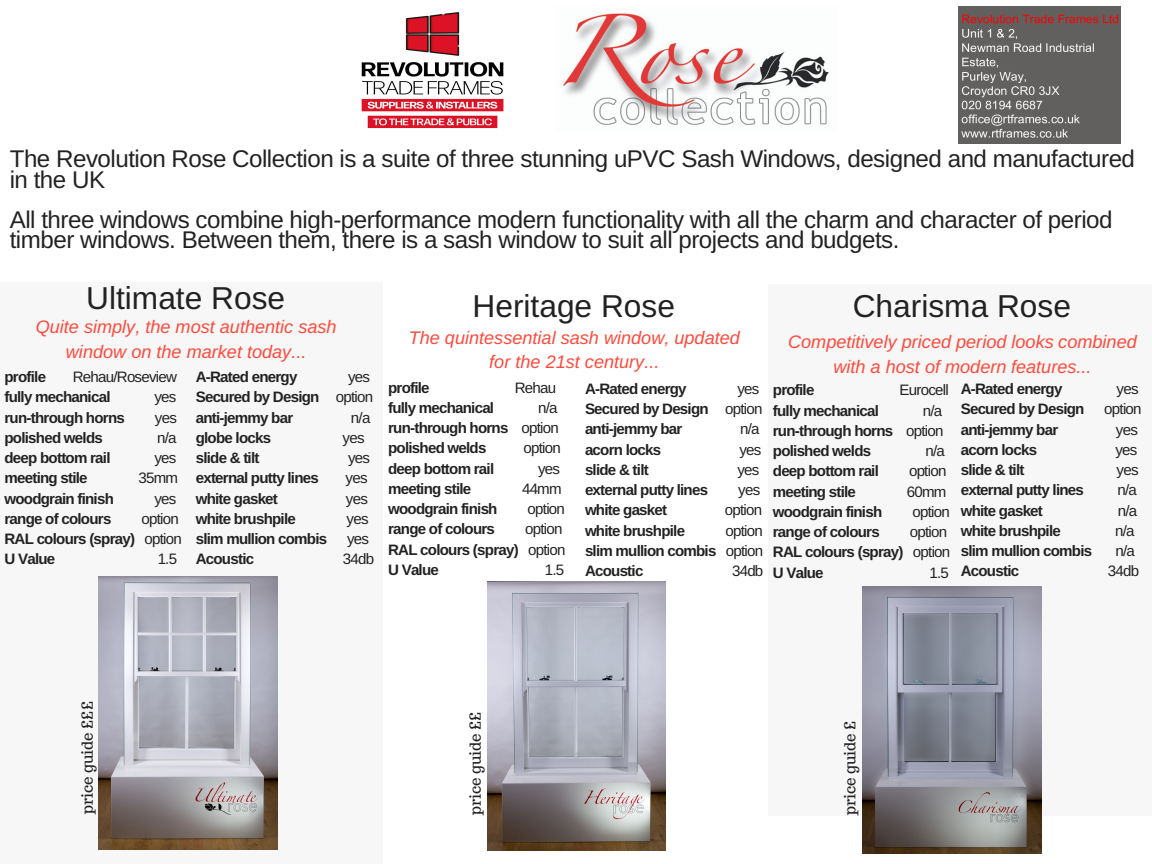
<style>
.page{position:relative;width:1152px;height:864px;background:#fff}
.page>*{position:absolute;margin:0;border:0;box-sizing:border-box;transform-origin:0 0}
.t1{font:31.65px "Arimo";color:#222}
.t2{font:24.15px/20.2px "Arimo";letter-spacing:-.02em;color:#222}
.t3{font:italic 18.15px/24.8px "Arimo";color:#ff493b;text-align:center}
.t4{font:700 15.15px/20.2px "Arimo";letter-spacing:-.05em;color:#222}
.t5{font:15.15px "Arimo";letter-spacing:-.05em;color:#222}
.t6{font:15.15px "Trocchi";color:#222}
.s1{font-weight:400}
</style>
<div class="page">
<div style="left:0;top:282px;width:382px;height:582px;background:#f7f7f7"></div>
<img style="left:563px;top:13px;width:266px;height:112px">
<div style="left:768px;top:284px;width:384px;height:532px;background:#f7f7f7"></div>
<img style="left:99px;top:577px;width:179px;height:272px">
<img style="left:487px;top:581px;width:179px;height:269px">
<img style="left:863px;top:586px;width:179px;height:267px">
<img style="left:361px;top:12px;width:143px;height:117px">
<img style="left:959px;top:6px;width:161px;height:137px">
<h2 class="t2" style="left:10px;top:149px;width:1127px">The Revolution Rose Collection is a suite of three stunning uPVC Sash Windows, designed and manufactured in the UK</h2>
<h2 class="t2" style="left:10px;top:210px;width:1104px">All three windows combine high-performance modern functionality with all the charm and character of period timber windows. Between them, there is a sash window to suit all projects and budgets.</h2>
<h1 class="t1" style="left:86px;top:280px;width:201px">Ultimate Rose</h1>
<h1 class="t1" style="left:473px;top:289px;width:204px">Heritage Rose</h1>
<h1 class="t1" style="left:853px;top:288px;width:220px">Charisma Rose</h1>
<p class="t3" style="left:36px;top:314px;width:302px">Quite simply, the most authentic sash window on the market today...</p>
<p class="t3" style="left:409px;top:325px;width:333px">The quintessential sash window, updated for the 21st century...</p>
<p class="t3" style="left:788px;top:329px;width:350px">Competitively priced period looks combined with a host of modern features...</p>
<p class="t4" style="left:4px;top:367px;width:43px">profile</p>
<p class="t5" style="left:73px;top:368px;width:106px">Rehau/Roseview</p>
<p class="t4" style="left:4px;top:387px;width:108px">fully mechanical</p>
<p class="t5" style="left:154px;top:389px;width:23px">yes</p>
<p class="t4" style="left:4px;top:407px;width:122px">run-through horns</p>
<p class="t5" style="left:155px;top:409px;width:23px">yes</p>
<p class="t4" style="left:4px;top:427px;width:100px">polished welds</p>
<p class="t5" style="left:157px;top:429px;width:21px">n/a</p>
<p class="t4" style="left:4px;top:448px;width:108px">deep bottom rail</p>
<p class="t5" style="left:154px;top:449px;width:23px">yes</p>
<p class="t4" style="left:4px;top:468px;width:85px">meeting stile</p>
<p class="t5" style="left:138px;top:470px;width:41px">35mm</p>
<p class="t4" style="left:4px;top:488px;width:111px">woodgrain finish</p>
<p class="t5" style="left:154px;top:490px;width:23px">yes</p>
<p class="t4" style="left:4px;top:508px;width:108px">range of colours</p>
<p class="t4" style="left:196px;top:367px;width:103px">A-Rated energy</p>
<p class="t4" style="left:196px;top:367px;width:179px;text-indent:152px"><span class="s1">yes<br></span>Secured by Design <span class="s1">option </span>anti-jemmy bar</p>
<p class="t4" style="left:388px;top:377px;width:43px">profile</p>
<p class="t5" style="left:515px;top:379px;width:43px">Rehau</p>
<p class="t4" style="left:388px;top:397px;width:108px">fully mechanical</p>
<p class="t4" style="left:585px;top:378px;width:103px">A-Rated energy</p>
<p class="t4" style="left:961px;top:379px;width:103px">A-Rated energy</p>
<p class="t5" style="left:1117px;top:380px;width:23px">yes</p>
<p class="t4" style="left:961px;top:399px;width:125px">Secured by Design</p>
<p class="t5" style="left:1104px;top:401px;width:39px">option</p>
<p class="t4" style="left:961px;top:419px;width:99px">anti-jemmy bar</p>
<p class="t5" style="left:1116px;top:421px;width:23px">yes</p>
<p class="t4" style="left:961px;top:439px;width:78px">acorn locks</p>
<p class="t5" style="left:1115px;top:441px;width:23px">yes</p>
<p class="t4" style="left:961px;top:460px;width:65px">slide &amp; tilt</p>
<p class="t5" style="left:1117px;top:461px;width:23px">yes</p>
<p class="t4" style="left:961px;top:480px;width:125px">external putty lines</p>
<p class="t5" style="left:1117px;top:482px;width:21px">n/a</p>
<p class="t4" style="left:961px;top:500px;width:84px">white gasket</p>
<p class="t5" style="left:1118px;top:502px;width:21px">n/a</p>
<p class="t4" style="left:961px;top:520px;width:102px">white brushpile</p>
<p class="t5" style="left:1115px;top:522px;width:21px">n/a</p>
<p class="t4" style="left:961px;top:541px;width:133px">slim mullion combis</p>
<p class="t5" style="left:1115px;top:542px;width:21px">n/a</p>
<p class="t4" style="left:961px;top:561px;width:60px">Acoustic</p>
<p class="t5" style="left:1108px;top:563px;width:33px">34db</p>
<p class="t4" style="left:773px;top:380px;width:43px">profile</p>
<p class="t5" style="left:900px;top:382px;width:51px">Eurocell</p>
<p class="t4" style="left:773px;top:400px;width:108px">fully mechanical</p>
<p class="t4" style="left:585px;top:378px;width:179px;text-indent:152px"><span class="s1">yes<br></span>Secured by Design <span class="s1">option </span>anti-jemmy bar</p>
<p class="t4" style="left:388px;top:397px;width:172px;text-align:justify;text-indent:150px"><span class="s1">n/a </span>run-through horns <span class="s1">option </span>polished welds</p>
<p class="t4" style="left:773px;top:400px;width:172px;text-align:justify;text-indent:150px"><span class="s1">n/a </span>run-through horns <span class="s1">option </span>polished welds</p>
<p class="t5" style="left:351px;top:409px;width:21px">n/a</p>
<p class="t5" style="left:740px;top:421px;width:21px">n/a</p>
<p class="t4" style="left:196px;top:427px;width:77px">globe locks</p>
<p class="t5" style="left:343px;top:429px;width:23px">yes</p>
<p class="t4" style="left:196px;top:448px;width:65px">slide &amp; tilt</p>
<p class="t5" style="left:348px;top:449px;width:23px">yes</p>
<p class="t4" style="left:196px;top:468px;width:125px">external putty lines</p>
<p class="t5" style="left:346px;top:470px;width:23px">yes</p>
<p class="t4" style="left:196px;top:488px;width:84px">white gasket</p>
<p class="t5" style="left:346px;top:490px;width:23px">yes</p>
<p class="t4" style="left:196px;top:508px;width:102px">white brushpile</p>
<p class="t5" style="left:347px;top:510px;width:23px">yes</p>
<p class="t4" style="left:196px;top:529px;width:133px">slim mullion combis</p>
<p class="t5" style="left:347px;top:530px;width:23px">yes</p>
<p class="t4" style="left:196px;top:549px;width:60px">Acoustic</p>
<p class="t5" style="left:343px;top:551px;width:33px">34db</p>
<p class="t5" style="left:523px;top:440px;width:39px">option</p>
<p class="t4" style="left:585px;top:439px;width:78px">acorn locks</p>
<p class="t5" style="left:740px;top:441px;width:23px">yes</p>
<p class="t4" style="left:585px;top:459px;width:65px">slide &amp; tilt</p>
<p class="t5" style="left:737px;top:461px;width:23px">yes</p>
<p class="t4" style="left:585px;top:480px;width:125px">external putty lines</p>
<p class="t5" style="left:738px;top:481px;width:23px">yes</p>
<p class="t4" style="left:585px;top:500px;width:84px">white gasket</p>
<p class="t5" style="left:725px;top:502px;width:39px">option</p>
<p class="t4" style="left:585px;top:520px;width:102px">white brushpile</p>
<p class="t5" style="left:925px;top:442px;width:21px">n/a</p>
<p class="t4" style="left:388px;top:458px;width:108px">deep bottom rail</p>
<p class="t5" style="left:538px;top:460px;width:23px">yes</p>
<p class="t4" style="left:388px;top:478px;width:85px">meeting stile</p>
<p class="t5" style="left:522px;top:480px;width:41px">44mm</p>
<p class="t4" style="left:388px;top:499px;width:111px">woodgrain finish</p>
<p class="t5" style="left:528px;top:500px;width:39px">option</p>
<p class="t4" style="left:388px;top:519px;width:108px">range of colours</p>
<p class="t4" style="left:773px;top:461px;width:108px">deep bottom rail</p>
<p class="t5" style="left:909px;top:463px;width:39px">option</p>
<p class="t4" style="left:773px;top:481px;width:85px">meeting stile</p>
<p class="t5" style="left:907px;top:483px;width:41px">60mm</p>
<p class="t4" style="left:773px;top:501px;width:111px">woodgrain finish</p>
<p class="t5" style="left:912px;top:503px;width:39px">option</p>
<p class="t4" style="left:773px;top:522px;width:108px">range of colours</p>
<p class="t4" style="left:4px;top:508px;width:179px;text-indent:137px"><span class="s1">option<br></span>RAL colours (spray) <span class="s1">option<br></span>U Value</p>
<p class="t4" style="left:388px;top:519px;width:179px;text-indent:137px"><span class="s1">option<br></span>RAL colours (spray) <span class="s1">option<br></span>U Value</p>
<p class="t4" style="left:585px;top:520px;width:180px;text-align:justify;text-indent:141px"><span class="s1">option </span>slim mullion combis <span class="s1">option </span>Acoustic</p>
<p class="t4" style="left:773px;top:522px;width:179px;text-indent:137px"><span class="s1">option<br></span>RAL colours (spray) <span class="s1">option<br></span>U Value</p>
<p class="t5" style="left:158px;top:551px;width:21px">1.5</p>
<p class="t5" style="left:545px;top:561px;width:21px">1.5</p>
<p class="t5" style="left:732px;top:562px;width:33px">34db</p>
<p class="t5" style="left:930px;top:564px;width:21px">1.5</p>
<p class="t6" style="left:77px;top:814px;width:114px;rotate:-90deg">price guide £££</p>
<p class="t6" style="left:466px;top:815px;width:105px;rotate:-90deg">price guide ££</p>
<p class="t6" style="left:840px;top:815px;width:96px;rotate:-90deg">price guide £</p>
</div>
